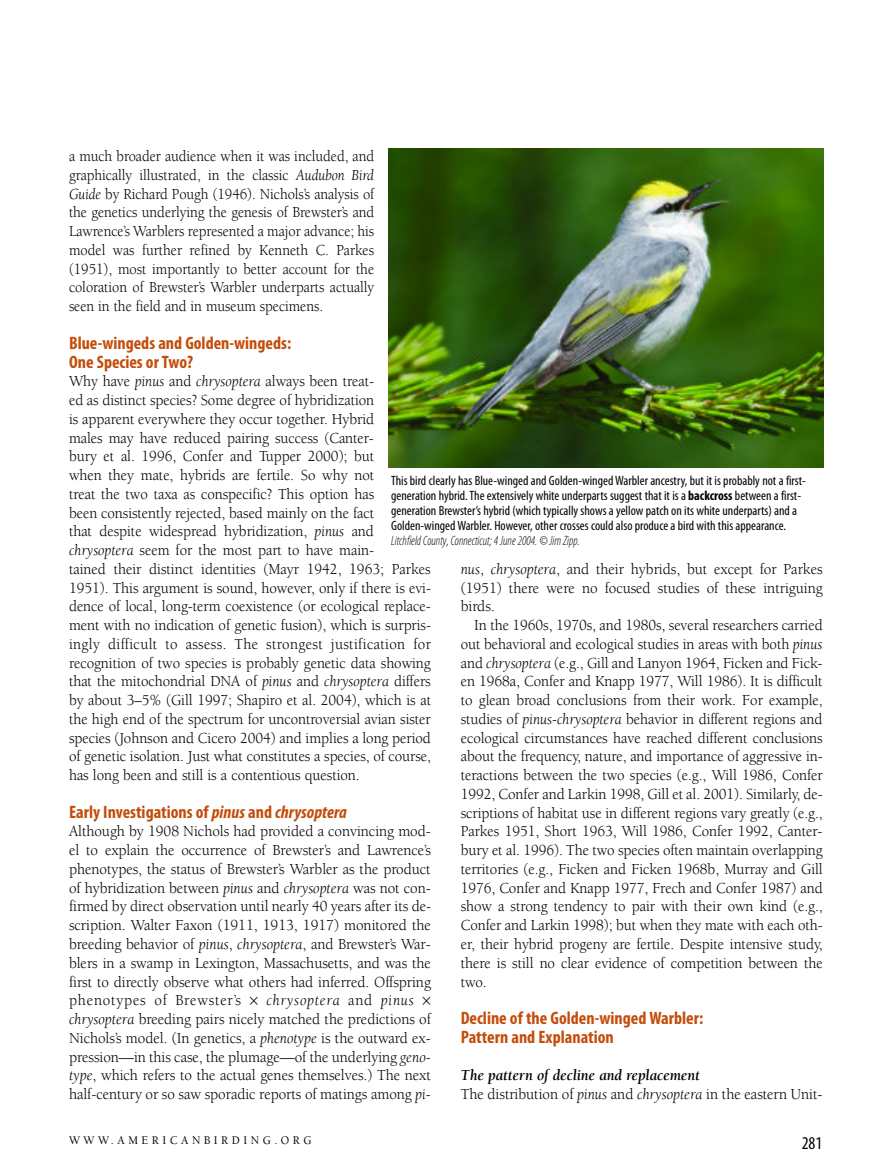
<style>
.page{position:relative;width:878px;height:1175px;background:#fff}
.page>*{position:absolute;margin:0;border:0;box-sizing:border-box;transform-origin:0 0}
.t1{font:700 condensed 18px/18.8px "Myriad Pro";color:#c34d0b}
.t2{font:condensed 18px "Myriad Pro";color:#000}
.t3{font:15.75px/18.8px "Berkeley Std";letter-spacing:-.005em;color:#000;scale:.95 1}
.t4{font:15.75px/18.8px "Berkeley Std";letter-spacing:-.005em;color:#000;text-align:justify;scale:.96 1}
.t5{font:15.75px/18.8px "Berkeley Std";letter-spacing:-.005em;color:#000;text-align:justify;scale:.92 1}
.t6{font:condensed 13.5px/15px "Myriad Pro";color:#000}
.t7{font:italic 300 condensed 13.5px "Myriad Pro";color:#000;scale:.9 1}
.t8{font:500 12px "Berkeley Std";letter-spacing:.31em;color:#000;scale:.95 1}
.s1{font-style:italic}
.s2{font-weight:700}
.s3{font-weight:700;font-style:italic}
</style>
<div class="page">
<img style="left:389px;top:148px;width:435px;height:319px">
<p class="t5" style="left:69px;top:148px;width:333px">a much broader audience when it was included, and graphically illustrated, in the classic <span class="s1">Audubon Bird Guide</span> by Richard Pough (1946). Nichols’s analysis of the genetics underlying the genesis of Brewster’s and Lawrence’s Warblers represented a major advance; his model was further refined by Kenneth C. Parkes (1951), most importantly to better account for the coloration of Brewster’s Warbler underparts actually seen in the field and in museum specimens.</p>
<p class="t1" style="left:69px;top:335px;width:224px">Blue-wingeds and Golden-wingeds:<br>One Species or Two?</p>
<p class="t3" style="left:69px;top:373px;width:382px">Why have <span class="s1">pinus</span> and <span class="s1">chrysoptera</span> always been treat-<br>ed as distinct species? Some degree of hybridization<br>is apparent everywhere they occur together. Hybrid<br>males may have reduced pairing success (Canter-<br>bury et al. 1996, Confer and Tupper 2000); but<br>when they mate, hybrids are fertile. So why not<br>treat the two taxa as conspecific? This option has<br>been consistently rejected, based mainly on the fact<br>that despite widespread hybridization, <span class="s1">pinus</span> and <span class="s1">chrysoptera</span> seem for the most part to have main-<br>tained their distinct identities (Mayr 1942, 1963; Parkes 1951). This argument is sound, however, only if there is evi&shy;dence of local, long-term coexistence (or ecological replace&shy;ment with no indication of genetic fusion), which is surpris&shy;ingly difficult to assess. The strongest justification for recognition of two species is probably genetic data showing that the mitochondrial DNA of <span class="s1">pinus</span> and <span class="s1">chrysoptera</span> differs by about 3–5% (Gill 1997; Shapiro et al. 2004), which is at the high end of the spectrum for uncontroversial avian sister species (Johnson and Cicero 2004) and implies a long period of genetic isolation. Just what constitutes a species, of course, has long been and still is a contentious question.</p>
<p class="t1" style="left:69px;top:804px;width:279px">Early Investigations of <span class="s1">pinus</span> and <span class="s1">chrysoptera</span></p>
<p class="t4" style="left:69px;top:823px;width:378px">Although by 1908 Nichols had provided a convincing mod&shy;el to explain the occurrence of Brewster’s and Lawrence’s phenotypes, the status of Brewster’s Warbler as the product of hybridization between <span class="s1">pinus</span> and <span class="s1">chrysoptera</span> was not con&shy;firmed by direct observation until nearly 40 years after its de&shy;scription. Walter Faxon (1911, 1913, 1917) monitored the breeding behavior of <span class="s1">pinus</span>, <span class="s1">chrysoptera</span>, and Brewster’s War&shy;blers in a swamp in Lexington, Massachusetts, and was the first to directly observe what others had inferred. Offspring phenotypes of Brewster’s</p>
<p class="t6" style="left:391px;top:474px;width:416px">This bird clearly has Blue-winged and Golden-winged Warbler ancestry, but it is probably not a first&shy;generation hybrid. The extensively white underparts suggest that it is a <span class="s2">backcross</span> between a first&shy;generation Brewster’s hybrid (which typically shows a yellow patch on its white underparts) and a Golden-winged Warbler. However, other crosses could also produce a bird with this appearance.</p>
<p class="t7" style="left:391px;top:535px;width:211px">Litchfield County, Connecticut; 4 June 2004. © Jim Zipp.</p>
<p class="t4" style="left:460px;top:561px;width:378px"><span class="s1">nus</span>, <span class="s1">chrysoptera</span>, and their hybrids, but except for Parkes (1951) there were no focused studies of these intriguing birds.</p>
<p class="t3" style="left:460px;top:617px;width:382px;text-align:justify;text-indent:14px">In the 1960s, 1970s, and 1980s, several researchers carried out behavioral and ecological studies in areas with both <span class="s1">pinus </span>and <span class="s1">chrysoptera</span> (e.g., Gill and Lanyon 1964, Ficken and Fick&shy;en 1968a, Confer and Knapp 1977, Will 1986). It is difficult to glean broad conclusions from their work. For example, studies of <span class="s1">pinus-chrysoptera</span> behavior in different regions and ecological circumstances have reached different conclusions about the frequency, nature, and importance of aggressive in&shy;teractions between the two species (e.g., Will 1986, Confer 1992, Confer and Larkin 1998, Gill et al. 2001). Similarly, de&shy;scriptions of habitat use in different regions vary greatly (e.g., Parkes 1951, Short 1963, Will 1986, Confer 1992, Canter&shy;bury et al. 1996). The two species often maintain overlapping territories (e.g., Ficken and Ficken 1968b, Murray and Gill 1976, Confer and Knapp 1977, Frech and Confer 1987) and show a strong tendency to pair with their own kind (e.g., Confer and Larkin 1998); but when they mate with each oth&shy;er, their hybrid progeny are fertile. Despite intensive study, there is still no clear evidence of competition between the two.</p>
<p class="t1" style="left:460px;top:1010px;width:244px">Decline of the Golden-winged Warbler:<br>Pattern and Explanation</p>
<p class="t4" style="left:460px;top:1067px;width:378px"><span class="s3">The pattern of decline and replacement<br></span>The distribution of <span class="s1">pinus</span> and <span class="s1">chrysoptera</span> in the eastern Unit-</p>
<p class="t4" style="left:69px;top:992px;width:378px;text-align:left;text-indent:197px"><span class="s1">chrysoptera</span> and <span class="s1">pinus chrysoptera</span> breeding pairs nicely matched the predictions of Nichols’s model. (In genetics, a <span class="s1">phenotype</span> is the outward ex&shy;pression—in this case, the plumage—of the underlying <span class="s1">geno&shy;type</span>, which refers to the actual genes themselves.) The next half-century or so saw sporadic reports of matings among <span class="s1">pi-</span></p>
<p class="t8" style="left:69px;top:1135px;width:257px">WWW.AMERICANBIRDING.ORG</p>
<p class="t2" style="left:801px;top:1137px;width:22px">281</p>
</div>
